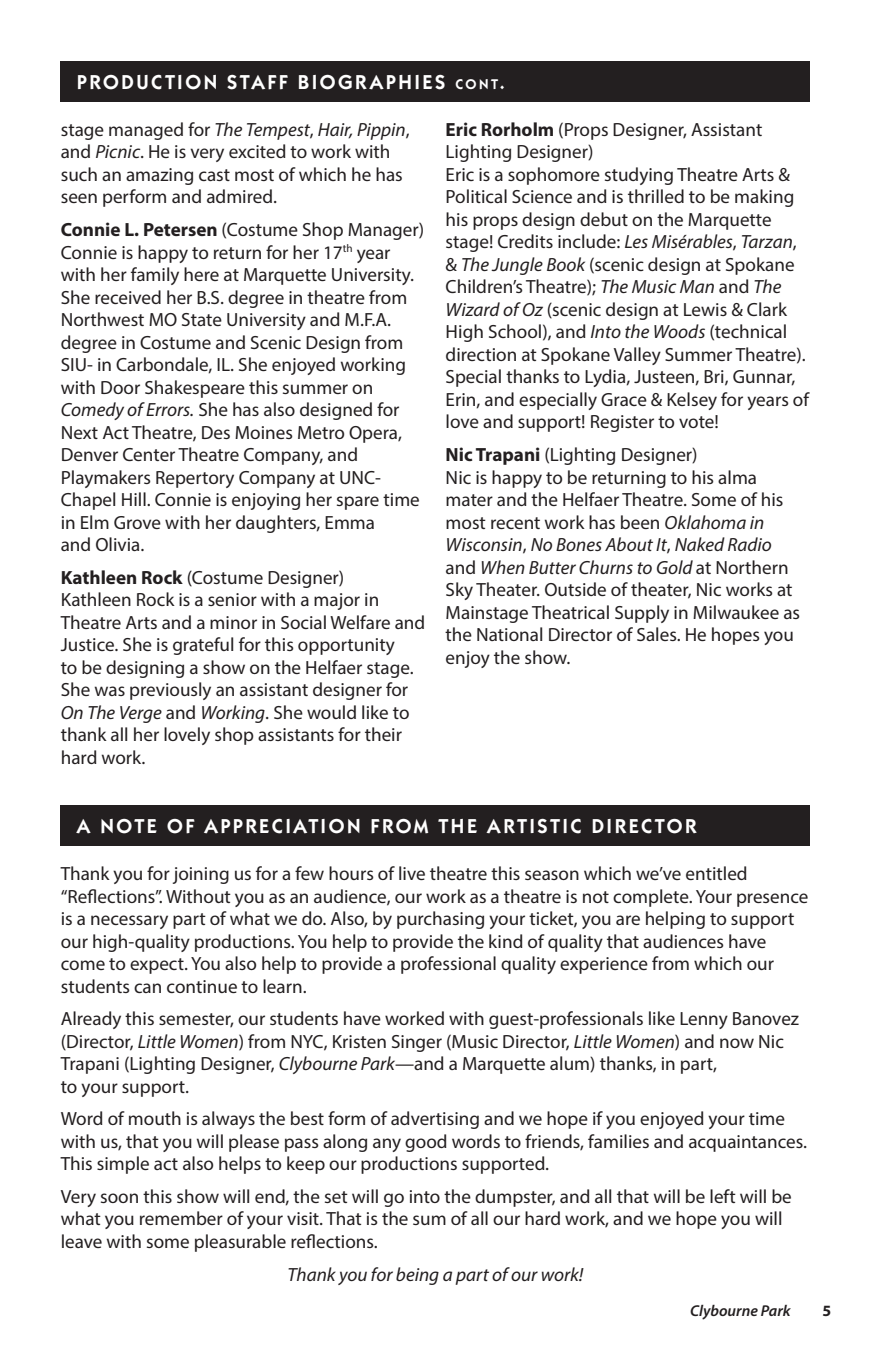
<style>
.page{position:relative;width:871px;height:1357px;background:#fff}
.page>*{position:absolute;margin:0;border:0;box-sizing:border-box;transform-origin:0 0}
.t1{font:600 20.25px "Itc Kabel";letter-spacing:.12em;color:#fff}
.t2{font:19.12px/22.5px "Myriad Pro";color:#231f20}
.t3{font:italic 19.12px "Myriad Pro";color:#231f20}
.t4{font:italic 600 15.75px "Myriad Pro";color:#231f20}
.t5{font:700 15.75px "Myriad Pro";color:#231f20}
.s1{font-size:14.17px}
.s2{font-style:inherit}
.s3{font-style:italic}
.s4{font-weight:700}
</style>
<div class="page">
<div style="left:61px;top:61px;width:749px;height:40px;background:#231f20"></div>
<div style="left:61px;top:805px;width:749px;height:40px;background:#231f20"></div>
<p class="t1" style="left:77px;top:70px;width:430px">PRODUCTION STAFF BIOGRAPHIES <span class="s1">CONT</span><span class="s2">.</span></p>
<p class="t2" style="left:61px;top:118px;width:350px">stage managed for <span class="s3">The Tempest</span>, <span class="s3">Hair, Pippin</span>, and <span class="s3">Picnic</span>. He is very excited to work with such an amazing cast most of which he has seen perform and admired.</p>
<p class="t2" style="left:61px;top:218px;width:365px"><span class="s4">Connie L. Petersen</span> (Costume Shop Manager)<br>Connie is happy to return for her 17<sup>th</sup> year with her family here at Marquette University.<br>She received her B.S. degree in theatre from Northwest MO State University and M.F.A. degree in Costume and Scenic Design from SIU- in Carbondale, IL. She enjoyed working with Door Shakespeare this summer on <span class="s3">Comedy of Errors.</span> She has also designed for Next Act Theatre, Des Moines Metro Opera, Denver Center Theatre Company, and Playmakers Repertory Company at UNC-Chapel Hill. Connie is enjoying her spare time in Elm Grove with her daughters, Emma<br>and Olivia.</p>
<p class="t2" style="left:61px;top:566px;width:366px"><span class="s4">Kathleen Rock</span> (Costume Designer)<br>Kathleen Rock is a senior with a major in Theatre Arts and a minor in Social Welfare and Justice. She is grateful for this opportunity<br>to be designing a show on the Helfaer stage.<br>She was previously an assistant designer for <span class="s3">On The Verge</span> and <span class="s3">Working</span>. She would like to thank all her lovely shop assistants for their hard work.</p>
<p class="t2" style="left:446px;top:118px;width:365px"><span class="s4">Eric Rorholm</span> (Props Designer, Assistant Lighting Designer)<br>Eric is a sophomore studying Theatre Arts &amp; Political Science and is thrilled to be making his props design debut on the Marquette stage! Credits include: <span class="s3">Les Misérables</span>, <span class="s3">Tarzan</span>, &amp; <span class="s3">The Jungle Book</span> (scenic design at Spokane Children’s Theatre); <span class="s3">The Music Man</span> and <span class="s3">The Wizard of Oz</span> (scenic design at Lewis &amp; Clark High School), and <span class="s3">Into the Woods</span> (technical direction at Spokane Valley Summer Theatre).<br>Special thanks to Lydia, Justeen, Bri, Gunnar, Erin, and especially Grace &amp; Kelsey for years of love and support! Register to vote!</p>
<p class="t2" style="left:446px;top:443px;width:356px"><span class="s4">Nic Trapani</span> (Lighting Designer)<br>Nic is happy to be returning to his alma mater and the Helfaer Theatre. Some of his most recent work has been <span class="s3">Oklahoma in Wisconsin</span>, <span class="s3">No Bones About It</span>, <span class="s3">Naked Radio </span>and <span class="s3">When Butter Churns to Gold</span> at Northern Sky Theater. Outside of theater, Nic works at Mainstage Theatrical Supply in Milwaukee as the National Director of Sales. He hopes you enjoy the show.</p>
<p class="t1" style="left:77px;top:814px;width:621px">A NOTE OF APPRECIATION FROM THE ARTISTIC DIRECTOR</p>
<p class="t2" style="left:61px;top:862px;width:749px">Thank you for joining us for a few hours of live theatre this season which we’ve entitled “Reflections”. Without you as an audience, our work as a theatre is not complete. Your presence is a necessary part of what we do. Also, by purchasing your ticket, you are helping to support our high-quality productions. You help to provide the kind of quality that audiences have come to expect. You also help to provide a professional quality experience from which our students can continue to learn.</p>
<p class="t2" style="left:61px;top:1007px;width:740px">Already this semester, our students have worked with guest-professionals like Lenny Banovez (Director, <span class="s3">Little Women</span>) from NYC, Kristen Singer (Music Director, <span class="s3">Little Women</span>) and now Nic Trapani (Lighting Designer, <span class="s3">Clybourne Park</span>—and a Marquette alum) thanks, in part,<br>to your support.</p>
<p class="t2" style="left:61px;top:1107px;width:748px">Word of mouth is always the best form of advertising and we hope if you enjoyed your time with us, that you will please pass along any good words to friends, families and acquaintances.<br>This simple act also helps to keep our productions supported.</p>
<p class="t2" style="left:61px;top:1185px;width:732px">Very soon this show will end, the set will go into the dumpster, and all that will be left will be what you remember of your visit. That is the sum of all our hard work, and we hope you will leave with some pleasurable reflections.</p>
<p class="t3" style="left:287px;top:1262px;width:297px">Thank you for being a part of our work!</p>
<p class="t4" style="left:690px;top:1301px;width:102px">Clybourne Park</p>
<p class="t5" style="left:822px;top:1301px;width:10px">5</p>
</div>
